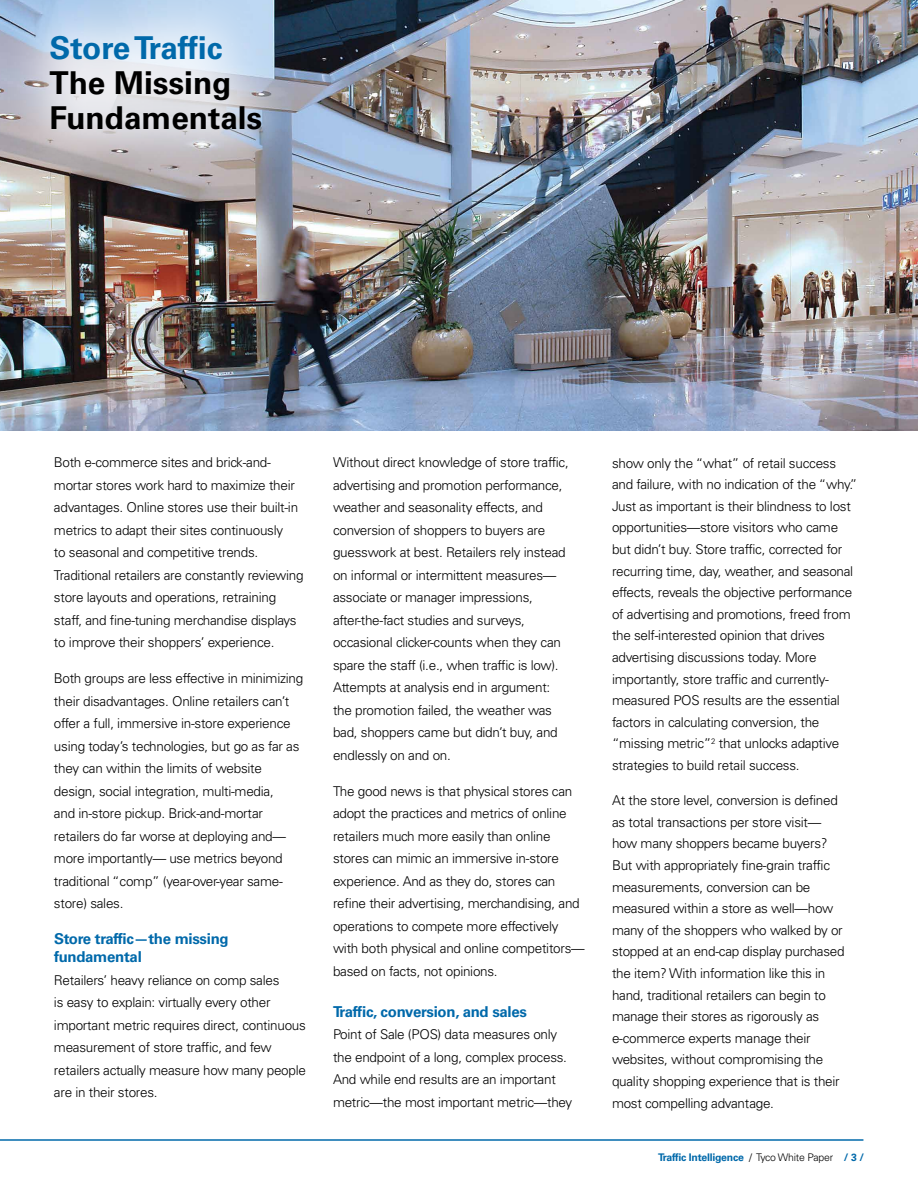
<style>
.page{position:relative;width:918px;height:1188px;background:#fff}
.page>*{position:absolute;margin:0;border:0;box-sizing:border-box;transform-origin:0 0}
.t1{font:700 31.5px/35.2px "Univers LT Std";color:#000}
.t2{font:700 31.5px "Univers LT Std";letter-spacing:-.02em;color:#0069aa}
.t3{font:700 15px/18px "Univers LT Std";letter-spacing:-.02em;color:#0069aa}
.t4{font:300 13.5px/22.5px "Univers LT Std";letter-spacing:-.02em;color:#000}
.t5{font:700 10.5px "Univers LT Std";letter-spacing:-.02em;color:#0069aa}
.s1{font-weight:300;color:#000}
</style>
<div class="page">
<hr style="left:0;top:1139px;width:863px;height:2px;background:#0069aa">
<img style="left:0;top:0;width:918px;height:431px">
<div style="left:1px;top:0;width:309px;height:180px;background:#fff;opacity:.83"></div>
<h1 class="t2" style="left:50px;top:29px;width:175px">Store Traffic</h1>
<h1 class="t1" style="left:50px;top:65px;width:214px">The Missing<br>Fundamentals</h1>
<p class="t4" style="left:54px;top:451px;width:251px">Both e-commerce sites and brick-and&shy;mortar stores work hard to maximize their advantages. Online stores use their built-in metrics to adapt their sites continuously<br>to seasonal and competitive trends.<br>Traditional retailers are constantly reviewing store layouts and operations, retraining staff, and fine-tuning merchandise displays to improve their shoppers’ experience.</p>
<p class="t4" style="left:54px;top:667px;width:251px">Both groups are less effective in minimizing their disadvantages. Online retailers can’t offer a full, immersive in-store experience using today’s technologies, but go as far as they can within the limits of website design, social integration, multi-media,<br>and in-store pickup. Brick-and-mortar retailers do far worse at deploying and— more importantly— use metrics beyond traditional “comp” (year-over-year same&shy;store) sales.</p>
<p class="t3" style="left:54px;top:930px;width:176px">Store traffic—the missing fundamental</p>
<p class="t4" style="left:54px;top:969px;width:253px">Retailers’ heavy reliance on comp sales<br>is easy to explain: virtually every other important metric requires direct, continuous measurement of store traffic, and few retailers actually measure how many people are in their stores.</p>
<p class="t4" style="left:333px;top:451px;width:237px">Without direct knowledge of store traffic, advertising and promotion performance, weather and seasonality effects, and conversion of shoppers to buyers are guesswork at best. Retailers rely instead on informal or intermittent measures— associate or manager impressions, after-the-fact studies and surveys, occasional clicker-counts when they can spare the staff (i.e., when traffic is low).<br>Attempts at analysis end in argument: the promotion failed, the weather was bad, shoppers came but didn’t buy, and endlessly on and on.</p>
<p class="t4" style="left:333px;top:780px;width:253px">The good news is that physical stores can adopt the practices and metrics of online retailers much more easily than online stores can mimic an immersive in-store experience. And as they do, stores can refine their advertising, merchandising, and operations to compete more effectively with both physical and online competitors— based on facts, not opinions.</p>
<p class="t3" style="left:333px;top:1003px;width:196px">Traffic, conversion, and sales</p>
<p class="t4" style="left:333px;top:1023px;width:241px">Point of Sale (POS) data measures only the endpoint of a long, complex process.<br>And while end results are an important metric—the most important metric—they</p>
<p class="t4" style="left:612px;top:452px;width:247px;line-height:21.6px">show only the “what” of retail success and failure, with no indication of the “why.” Just as important is their blindness to lost opportunities—store visitors who came but didn’t buy. Store traffic, corrected for recurring time, day, weather, and seasonal effects, reveals the objective performance of advertising and promotions, freed from the self-interested opinion that drives advertising discussions today. More importantly, store traffic and currently&shy;measured POS results are the essential factors in calculating conversion, the “missing metric”<sup>2</sup> that unlocks adaptive strategies to build retail success.</p>
<p class="t4" style="left:612px;top:790px;width:234px;line-height:21.6px">At the store level, conversion is defined as total transactions per store visit— how many shoppers became buyers?<br>But with appropriately fine-grain traffic measurements, conversion can be measured within a store as well—how many of the shoppers who walked by or stopped at an end-cap display purchased the item? With information like this in hand, traditional retailers can begin to manage their stores as rigorously as e-commerce experts manage their websites, without compromising the quality shopping experience that is their most compelling advantage.</p>
<p class="t5" style="left:658px;top:1151px;width:207px">Traffic Intelligence <span class="s1">/ Tyco White Paper</span> / 3 /</p>
</div>
